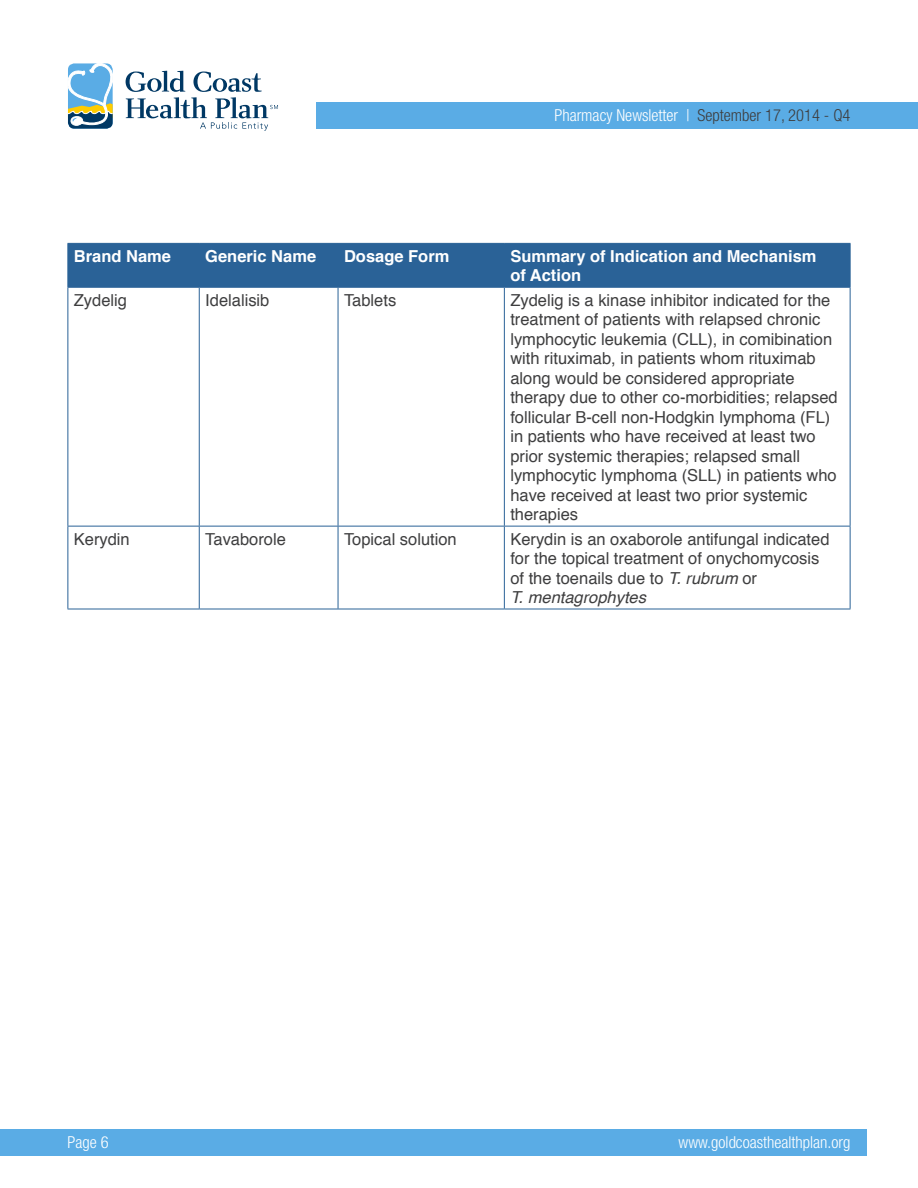
<style>
.page{position:relative;width:918px;height:1188px;background:#fff}
.page>*{position:absolute;margin:0;border:0;box-sizing:border-box;transform-origin:0 0}
.t1{font:16.5px/19.5px "Helvetica";color:#3e3e3f}
.t2{font:300 condensed 16.5px "Helvetica Neue";color:#fff}
.t3{font:700 16.5px/19.5px "Helvetica";color:#fff}
.s1{color:#3e3e3f}
.s2{font-style:italic}
</style>
<div class="page">
<div style="left:316px;top:102px;width:602px;height:27px;background:#5aace5"></div>
<div style="left:0;top:1129px;width:866px;height:27px;background:#5aace5"></div>
<svg style="left:68px;top:63px;width:45px;height:66px"></svg>
<svg style="left:126px;top:71px;width:152px;height:60px"></svg>
<div style="left:69px;top:244px;width:781px;height:43px;background:#2a6297"></div>
<hr style="left:68px;top:243px;width:131px;height:1px;background:#2a6297">
<hr style="left:68px;top:244px;width:1px;height:43px;background:#2a6297">
<hr style="left:199px;top:243px;width:139px;height:1px;background:#2a6297">
<hr style="left:199px;top:244px;width:1px;height:43px;background:#2a6297">
<hr style="left:338px;top:243px;width:166px;height:1px;background:#2a6297">
<hr style="left:338px;top:244px;width:1px;height:43px;background:#2a6297">
<hr style="left:504px;top:243px;width:346px;height:1px;background:#2a6297">
<hr style="left:504px;top:244px;width:1px;height:43px;background:#2a6297">
<hr style="left:850px;top:244px;width:1px;height:43px;background:#2a6297">
<hr style="left:68px;top:287px;width:131px;height:1px;background:#2a6297">
<hr style="left:68px;top:288px;width:1px;height:238px;background:#2a6297">
<hr style="left:199px;top:287px;width:139px;height:1px;background:#2a6297">
<hr style="left:199px;top:288px;width:1px;height:238px;background:#2a6297">
<hr style="left:338px;top:287px;width:166px;height:1px;background:#2a6297">
<hr style="left:338px;top:288px;width:1px;height:238px;background:#2a6297">
<hr style="left:504px;top:287px;width:346px;height:1px;background:#2a6297">
<hr style="left:504px;top:288px;width:1px;height:238px;background:#2a6297">
<hr style="left:850px;top:288px;width:1px;height:238px;background:#2a6297">
<hr style="left:68px;top:526px;width:131px;height:1px;background:#2a6297">
<hr style="left:68px;top:526px;width:1px;height:83px;background:#2a6297">
<hr style="left:199px;top:526px;width:139px;height:1px;background:#2a6297">
<hr style="left:199px;top:526px;width:1px;height:83px;background:#2a6297">
<hr style="left:338px;top:526px;width:166px;height:1px;background:#2a6297">
<hr style="left:338px;top:526px;width:1px;height:83px;background:#2a6297">
<hr style="left:504px;top:526px;width:346px;height:1px;background:#2a6297">
<hr style="left:504px;top:526px;width:1px;height:83px;background:#2a6297">
<hr style="left:850px;top:526px;width:1px;height:83px;background:#2a6297">
<hr style="left:68px;top:609px;width:131px;height:1px;background:#2a6297">
<hr style="left:199px;top:609px;width:139px;height:1px;background:#2a6297">
<hr style="left:338px;top:609px;width:166px;height:1px;background:#2a6297">
<hr style="left:504px;top:609px;width:346px;height:1px;background:#2a6297">
<p class="t2" style="left:554px;top:105px;width:298px">Pharmacy Newsletter | <span class="s1">September 17, 2014 - Q4</span></p>
<p class="t3" style="left:74px;top:246px;width:99px">Brand Name</p>
<p class="t3" style="left:205px;top:246px;width:112px">Generic Name</p>
<p class="t3" style="left:344px;top:246px;width:107px">Dosage Form</p>
<p class="t3" style="left:510px;top:246px;width:308px">Summary of Indication and Mechanism of Action</p>
<p class="t1" style="left:74px;top:291px;width:55px">Zydelig</p>
<p class="t1" style="left:205px;top:291px;width:66px">Idelalisib</p>
<p class="t1" style="left:344px;top:291px;width:54px">Tablets</p>
<p class="t1" style="left:510px;top:291px;width:329px">Zydelig is a kinase inhibitor indicated for the treatment of patients with relapsed chronic lymphocytic leukemia (CLL), in comibination with rituximab, in patients whom rituximab along would be considered appropriate therapy due to other co-morbidities; relapsed follicular B-cell non-Hodgkin lymphoma (FL) in patients who have received at least two prior systemic therapies; relapsed small lymphocytic lymphoma (SLL) in patients who have received at least two prior systemic therapies</p>
<p class="t1" style="left:74px;top:529px;width:57px">Kerydin</p>
<p class="t1" style="left:205px;top:529px;width:82px">Tavaborole</p>
<p class="t1" style="left:344px;top:529px;width:114px">Topical solution</p>
<p class="t1" style="left:510px;top:529px;width:321px">Kerydin is an oxaborole antifungal indicated for the topical treatment of onychomycosis of the toenails due to <span class="s2">T. rubrum</span> or<br><span class="s2">T. mentagrophytes</span></p>
<p class="t2" style="left:68px;top:1132px;width:43px">Page 6</p>
<p class="t2" style="left:679px;top:1132px;width:173px">www.goldcoasthealthplan.org</p>
</div>
